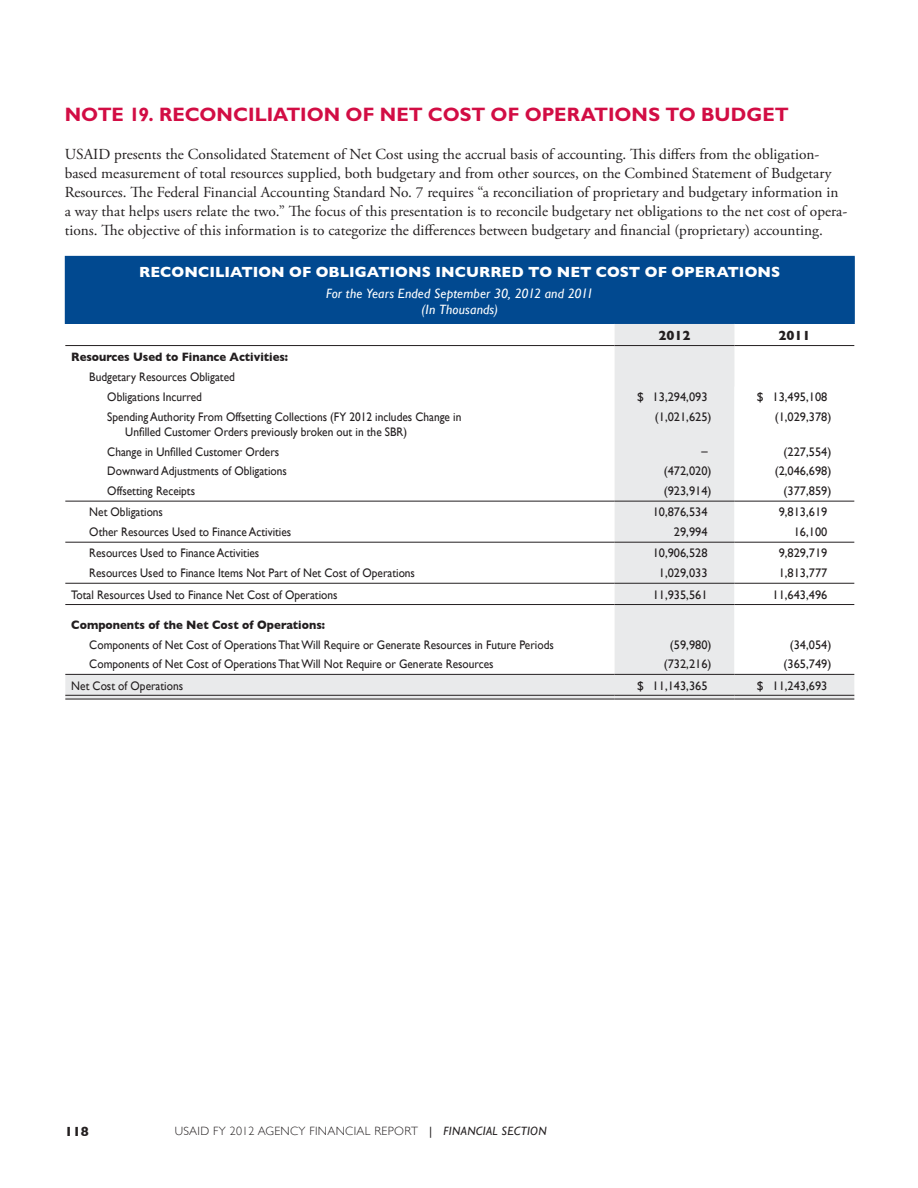
<style>
.page{position:relative;width:918px;height:1188px;background:#fff}
.page>*{position:absolute;margin:0;border:0;box-sizing:border-box;transform-origin:0 0}
._1_02_Header_Lvl2{font:700 19.5px "Gill Sans Std";color:#d20d44}
._2_00_BodyText{font:15.3px/19px "Adobe Garamond Pro";color:#231f20}
.FinTable_Title12pt{font:700 15px "Gill Sans";letter-spacing:.005em;color:#fff}
.FinTable_TitleYears9{font:italic 13.5px "Gill Sans";letter-spacing:.01em;color:#fff}
.FinTable_8_25header{font:700 13.5px "Gill Sans";color:#231f20}
.FinTable_8_25Text{font:12.3px/14.9px "Gill Sans";color:#231f20;scale:.92 1}
.FinTable_8_25Num{font:12.3px "Gill Sans";color:#231f20}
.FinTable_8_25Text-2{font:700 12.3px "Gill Sans";color:#231f20;scale:.92 1}
.t1{font:300 12px "Gill Sans";letter-spacing:.025em;color:#231f20}
.s1{font-weight:400}
.s2{font-weight:400;font-style:italic}
</style>
<div class="page">
<div style="left:65px;top:256px;width:789px;height:67px;background:#014990"></div>
<svg style="left:65px;top:324px;width:789px;height:371px"></svg>
<svg style="left:734px;top:387px;width:120px;height:287px"></svg>
<svg style="left:65px;top:696px;width:550px;height:3px;background:#c9cacb"></svg>
<svg style="left:615px;top:696px;width:119px;height:3px"></svg>
<svg style="left:734px;top:696px;width:120px;height:3px"></svg>
<hr style="left:65px;top:674px;width:550px;height:1px;background:#231f20">
<hr style="left:615px;top:674px;width:119px;height:1px;background:#231f20">
<hr style="left:734px;top:674px;width:120px;height:1px;background:#231f20">
<hr style="left:65px;top:695px;width:550px;height:1px;background:#231f20">
<hr style="left:65px;top:699px;width:550px;height:1px;background:#231f20">
<hr style="left:615px;top:695px;width:119px;height:1px;background:#231f20">
<hr style="left:615px;top:699px;width:119px;height:1px;background:#231f20">
<hr style="left:734px;top:695px;width:120px;height:1px;background:#231f20">
<hr style="left:734px;top:699px;width:120px;height:1px;background:#231f20">
<hr style="left:65px;top:583px;width:550px;height:1px;background:#231f20">
<hr style="left:615px;top:583px;width:119px;height:1px;background:#231f20">
<hr style="left:734px;top:583px;width:120px;height:1px;background:#231f20">
<hr style="left:65px;top:604px;width:550px;height:1px;background:#231f20">
<hr style="left:615px;top:604px;width:119px;height:1px;background:#231f20">
<hr style="left:734px;top:604px;width:120px;height:1px;background:#231f20">
<hr style="left:65px;top:542px;width:550px;height:1px;background:#231f20">
<hr style="left:615px;top:542px;width:119px;height:1px;background:#231f20">
<hr style="left:734px;top:542px;width:120px;height:1px;background:#231f20">
<hr style="left:65px;top:501px;width:550px;height:1px;background:#231f20">
<hr style="left:615px;top:501px;width:119px;height:1px;background:#231f20">
<hr style="left:734px;top:501px;width:120px;height:1px;background:#231f20">
<hr style="left:65px;top:345px;width:550px;height:1px;background:#231f20">
<hr style="left:615px;top:345px;width:119px;height:1px;background:#231f20">
<hr style="left:734px;top:345px;width:120px;height:1px;background:#231f20">
<hr style="left:734px;top:256px;width:121px;height:1px;background:#014990">
<hr style="left:854px;top:257px;width:1px;height:66px;background:#014990">
<hr style="left:65px;top:323px;width:550px;height:1px;background:#014990">
<hr style="left:615px;top:323px;width:119px;height:1px;background:#014990">
<hr style="left:734px;top:323px;width:121px;height:1px;background:#014990">
<h2 class="_1_02_Header_Lvl2" style="left:65px;top:103px;width:725px">NOTE 19. RECONCILIATION OF NET COST OF OPERATIONS TO BUDGET</h2>
<p class="_2_00_BodyText" style="left:65px;top:145px;width:784px">USAID presents the Consolidated Statement of Net Cost using the accrual basis of accounting. This differs from the obligation&shy;based measurement of total resources supplied, both budgetary and from other sources, on the Combined Statement of Budgetary Resources. The Federal Financial Accounting Standard No. 7 requires “a reconciliation of proprietary and budgetary information in a way that helps users relate the two.” The focus of this presentation is to reconcile budgetary net obligations to the net cost of opera&shy;tions. The objective of this information is to categorize the differences between budgetary and financial (proprietary) accounting.</p>
<p class="FinTable_Title12pt" style="left:139px;top:263px;width:643px">RECONCILIATION OF OBLIGATIONS INCURRED TO NET COST OF OPERATIONS</p>
<p class="FinTable_TitleYears9" style="left:326px;top:286px;width:269px">For the Years Ended September 30, 2012 and 2011</p>
<p class="FinTable_TitleYears9" style="left:422px;top:302px;width:78px">(In Thousands)</p>
<p class="FinTable_8_25header" style="left:658px;top:327px;width:34px">2012</p>
<p class="FinTable_8_25header" style="left:778px;top:327px;width:34px">2011</p>
<p class="FinTable_8_25Text-2" style="left:71px;top:349px;width:237px">Resources Used to Finance Activities:</p>
<p class="FinTable_8_25Text" style="left:89px;top:370px;width:160px">Budgetary Resources Obligated</p>
<p class="FinTable_8_25Text" style="left:107px;top:389px;width:104px">Obligations Incurred</p>
<p class="FinTable_8_25Num" style="left:637px;top:390px;width:72px">$ 13,294,093</p>
<p class="FinTable_8_25Num" style="left:757px;top:390px;width:72px">$ 13,495,108</p>
<p class="FinTable_8_25Text" style="left:125px;top:409px;width:367px;text-indent:-18px">Spending Authority From Offsetting Collections (FY 2012 includes Change in<br>Unfilled Customer Orders previously broken out in the SBR)</p>
<p class="FinTable_8_25Num" style="left:655px;top:410px;width:58px">(1,021,625)</p>
<p class="FinTable_8_25Num" style="left:775px;top:410px;width:58px">(1,029,378)</p>
<p class="FinTable_8_25Text" style="left:107px;top:444px;width:188px">Change in Unfilled Customer Orders</p>
<p class="FinTable_8_25Num" style="left:701px;top:443px;width:8px">–</p>
<p class="FinTable_8_25Num" style="left:784px;top:444px;width:49px">(227,554)</p>
<p class="FinTable_8_25Text" style="left:107px;top:464px;width:197px">Downward Adjustments of Obligations</p>
<p class="FinTable_8_25Num" style="left:664px;top:464px;width:49px">(472,020)</p>
<p class="FinTable_8_25Num" style="left:775px;top:464px;width:58px">(2,046,698)</p>
<p class="FinTable_8_25Text" style="left:107px;top:483px;width:97px">Offsetting Receipts</p>
<p class="FinTable_8_25Num" style="left:664px;top:484px;width:49px">(923,914)</p>
<p class="FinTable_8_25Num" style="left:784px;top:484px;width:49px">(377,859)</p>
<p class="FinTable_8_25Text" style="left:89px;top:505px;width:82px">Net Obligations</p>
<p class="FinTable_8_25Num" style="left:653px;top:505px;width:56px">10,876,534</p>
<p class="FinTable_8_25Num" style="left:779px;top:505px;width:50px">9,813,619</p>
<p class="FinTable_8_25Text" style="left:89px;top:524px;width:221px">Other Resources Used to Finance Activities</p>
<p class="FinTable_8_25Num" style="left:674px;top:525px;width:35px">29,994</p>
<p class="FinTable_8_25Num" style="left:794px;top:525px;width:35px">16,100</p>
<p class="FinTable_8_25Text" style="left:89px;top:546px;width:186px">Resources Used to Finance Activities</p>
<p class="FinTable_8_25Num" style="left:653px;top:546px;width:56px">10,906,528</p>
<p class="FinTable_8_25Num" style="left:779px;top:546px;width:50px">9,829,719</p>
<p class="FinTable_8_25Text" style="left:89px;top:566px;width:356px">Resources Used to Finance Items Not Part of Net Cost of Operations</p>
<p class="FinTable_8_25Num" style="left:659px;top:566px;width:50px">1,029,033</p>
<p class="FinTable_8_25Num" style="left:779px;top:566px;width:50px">1,813,777</p>
<p class="FinTable_8_25Text" style="left:71px;top:587px;width:291px">Total Resources Used to Finance Net Cost of Operations</p>
<p class="FinTable_8_25Num" style="left:653px;top:587px;width:56px">11,935,561</p>
<p class="FinTable_8_25Num" style="left:773px;top:587px;width:56px">11,643,496</p>
<p class="FinTable_8_25Text-2" style="left:71px;top:617px;width:277px">Components of the Net Cost of Operations:</p>
<p class="FinTable_8_25Text" style="left:89px;top:637px;width:506px">Components of Net Cost of Operations That Will Require or Generate Resources in Future Periods</p>
<p class="FinTable_8_25Num" style="left:670px;top:637px;width:43px">(59,980)</p>
<p class="FinTable_8_25Num" style="left:790px;top:637px;width:43px">(34,054)</p>
<p class="FinTable_8_25Text" style="left:89px;top:657px;width:441px">Components of Net Cost of Operations That Will Not Require or Generate Resources</p>
<p class="FinTable_8_25Num" style="left:664px;top:657px;width:49px">(732,216)</p>
<p class="FinTable_8_25Num" style="left:784px;top:657px;width:49px">(365,749)</p>
<p class="FinTable_8_25Text" style="left:71px;top:678px;width:123px">Net Cost of Operations</p>
<p class="FinTable_8_25Num" style="left:637px;top:678px;width:72px">$ 11,143,365</p>
<p class="FinTable_8_25Num" style="left:757px;top:678px;width:72px">$ 11,243,693</p>
<p class="FinTable_8_25header" style="left:65px;top:1124px;width:26px">118</p>
<p class="t1" style="left:175px;top:1124px;width:374px">USAID FY 2012 AGENCY FINANCIAL REPORT <span class="s1">|</span> <span class="s2">FINANCIAL SECTION</span></p>
</div>
